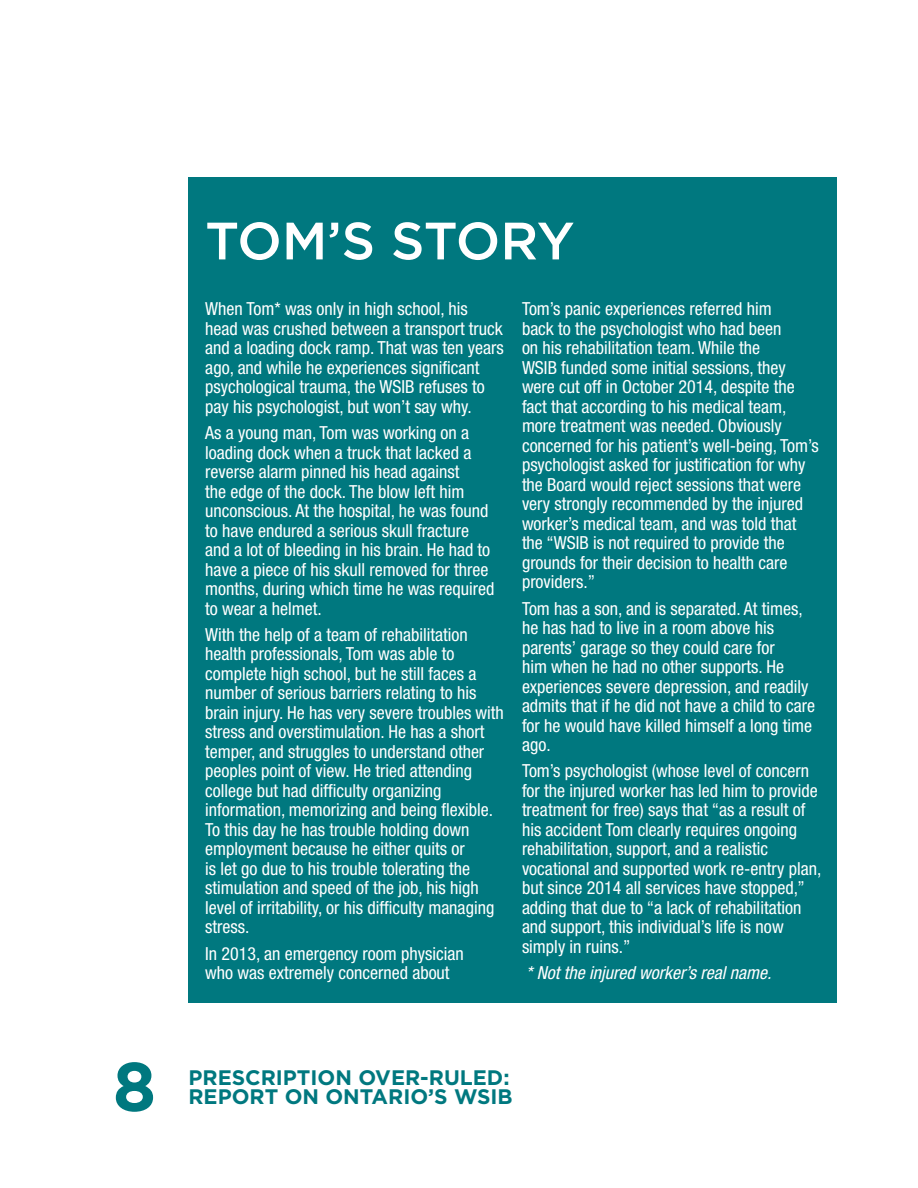
<style>
.page{position:relative;width:918px;height:1188px;background:#fff}
.page>*{position:absolute;margin:0;border:0;box-sizing:border-box;transform-origin:0 0}
.t1{font:700 69px "Gotham HTF";color:#00787f}
.t2{font:500 52.5px "Gotham HTF";letter-spacing:-.02em;color:#fff}
.t3{font:700 21px "Gotham HTF";color:#00787f}
.t4{font:condensed 18px/19.5px "Helvetica Neue LT Std";color:#fff}
.t5{font:italic condensed 18px "Helvetica Neue LT Std";color:#fff}
</style>
<div class="page">
<div style="left:188px;top:177px;width:649px;height:825px;background:#00787f"></div>
<h1 class="t1" style="left:113px;top:1047px;width:45px">8</h1>
<p class="t2" style="left:205px;top:211px;width:371px">TOM’S STORY</p>
<p class="t4" style="left:205px;top:299px;width:300px">When Tom* was only in high school, his head was crushed between a transport truck and a loading dock ramp. That was ten years ago, and while he experiences significant psychological trauma, the WSIB refuses to pay his psychologist, but won’t say why.</p>
<p class="t4" style="left:205px;top:423px;width:291px">As a young man, Tom was working on a loading dock when a truck that lacked a reverse alarm pinned his head against<br>the edge of the dock. The blow left him unconscious. At the hospital, he was found to have endured a serious skull fracture and a lot of bleeding in his brain. He had to have a piece of his skull removed for three months, during which time he was required to wear a helmet.</p>
<p class="t4" style="left:205px;top:625px;width:300px">With the help of a team of rehabilitation health professionals, Tom was able to complete high school, but he still faces a number of serious barriers relating to his brain injury. He has very severe troubles with stress and overstimulation. He has a short temper, and struggles to understand other peoples point of view. He tried attending college but had difficulty organizing information, memorizing and being flexible.<br>To this day he has trouble holding down employment because he either quits or<br>is let go due to his trouble tolerating the stimulation and speed of the job, his high level of irritability, or his difficulty managing stress.</p>
<p class="t4" style="left:205px;top:943px;width:260px">In 2013, an emergency room physician who was extremely concerned about</p>
<p class="t4" style="left:522px;top:299px;width:298px">Tom’s panic experiences referred him<br>back to the psychologist who had been<br>on his rehabilitation team. While the<br>WSIB funded some initial sessions, they were cut off in October 2014, despite the fact that according to his medical team, more treatment was needed. Obviously concerned for his patient’s well-being, Tom’s psychologist asked for justification for why the Board would reject sessions that were very strongly recommended by the injured worker’s medical team, and was told that the “WSIB is not required to provide the grounds for their decision to health care providers.”</p>
<p class="t4" style="left:522px;top:598px;width:295px">Tom has a son, and is separated. At times, he has had to live in a room above his parents’ garage so they could care for<br>him when he had no other supports. He experiences severe depression, and readily admits that if he did not have a child to care for he would have killed himself a long time ago.</p>
<p class="t4" style="left:522px;top:761px;width:301px">Tom’s psychologist (whose level of concern for the injured worker has led him to provide treatment for free) says that “as a result of his accident Tom clearly requires ongoing rehabilitation, support, and a realistic vocational and supported work re-entry plan, but since 2014 all services have stopped,” adding that due to “a lack of rehabilitation and support, this individual’s life is now simply in ruins.”</p>
<p class="t5" style="left:526px;top:962px;width:247px">* Not the injured worker’s real name.</p>
<p class="t3" style="left:188px;top:1065px;width:323px">PRESCRIPTION OVER-RULED:</p>
<p class="t3" style="left:188px;top:1084px;width:326px">REPORT ON ONTARIO’S WSIB</p>
</div>
